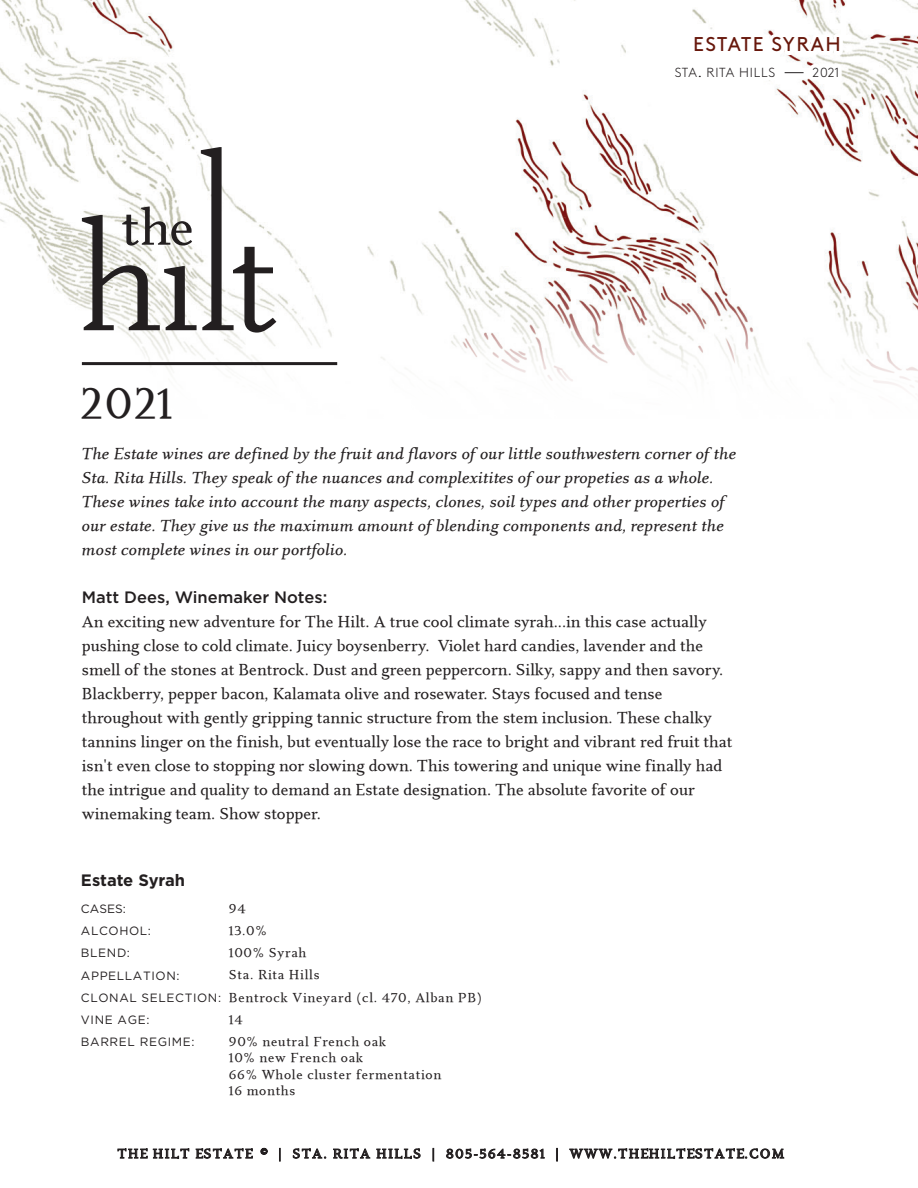
<style>
.page{position:relative;width:918px;height:1188px;background:#fff}
.page>*{position:absolute;margin:0;border:0;box-sizing:border-box;transform-origin:0 0}
.t1{font:45px "Eplica Medium TT";color:#231f20}
.t2{font:19.95px "Brown Std";letter-spacing:.075em;color:#67170b}
.t3{font:16.5px/24px "Eplica Medium TT";color:#231f20}
.t4{font:16.5px/24px "Eplica Medium Italic TT";color:#231f20}
.t5{font:500 16.5px "Gotham";color:#231f20}
.t6{font:700 16.5px "Gotham";letter-spacing:-.005em;color:#231f20}
.t7{font:13.5px/16.2px "Eplica Medium TT";letter-spacing:.05em;color:#231f20}
.t8{font:13.5px "Eplica Medium TT";letter-spacing:.1em;color:#231f20}
.t9{font:300 13.2px "Brown Std";letter-spacing:.06em;color:#231f20}
.t10{font:12px "Gotham";letter-spacing:.05em;color:#231f20}
.s1{font-family:"Gotham";font-size:12px}
</style>
<div class="page">
<img style="left:0;top:0;width:918px;height:388px">
<svg style="left:82px;top:147px;width:194px;height:186px"></svg>
<hr style="left:82px;top:362px;width:255px;height:3px;background:#231f20">
<svg style="left:118px;top:1148px;width:71px;height:11px"></svg>
<svg style="left:196px;top:1148px;width:57px;height:11px"></svg>
<svg style="left:261px;top:1148px;width:6px;height:7px"></svg>
<svg style="left:279px;top:1148px;width:1px;height:13px"></svg>
<svg style="left:293px;top:1148px;width:33px;height:11px"></svg>
<svg style="left:333px;top:1148px;width:37px;height:11px"></svg>
<svg style="left:377px;top:1149px;width:43px;height:10px"></svg>
<svg style="left:433px;top:1148px;width:1px;height:13px"></svg>
<svg style="left:446px;top:1149px;width:99px;height:10px"></svg>
<svg style="left:557px;top:1148px;width:1px;height:13px"></svg>
<svg style="left:569px;top:1148px;width:215px;height:11px"></svg>
<svg style="left:665px;top:27px;width:182px;height:60px"></svg>
<h1 class="t1" style="left:81px;top:378px;width:94px">2021</h1>
<p class="t2" style="left:693px;top:33px;width:149px">ESTATE SYRAH</p>
<p class="t9" style="left:675px;top:65px;width:102px">STA. RITA HILLS</p>
<p class="t9" style="left:812px;top:65px;width:29px">2021</p>
<p class="t4" style="left:82px;top:441px;width:656px">The ±state wines are defined by the fruit and flavors of our little southwestern corner of the Sta. Rita Hills. They speak of the nuances and complexitites of our propeties as a whole.<br>These wines take into account the many aspects, clones, soil types and other properties of our estate. They give us the maximum amount of blending components and, represent the most complete wines in our portfolio.</p>
<p class="t5" style="left:82px;top:586px;width:247px">Matt Dees, Winemaker Notes:</p>
<p class="t3" style="left:82px;top:610px;width:652px">An exciting new adventure for The Hilt. A true cool climate syrah...in this case actually pushing close to cold climate. Juicy boysenberry. Violet hard candies, lavender and the smell of the stones at Bentrock. Dust and green peppercorn. Silky, sappy and then savory.<br>Blackberry, pepper bacon, Kalamata olive and rosewater. Stays focused and tense throughout with gently gripping tannic structure from the stem inclusion. These chalky tannins linger on the finish, but eventually lose the race to bright and vibrant red fruit that isn't even close to stopping nor slowing down. This towering and unique wine finally had the intrigue and quality to demand an ±state designation. The absolute favorite of our winemaking team. Show stopper.</p>
<p class="t6" style="left:81px;top:871px;width:106px">Estate Syrah</p>
<p class="t10" style="left:81px;top:902px;width:46px">CASES:</p>
<p class="t7" style="left:229px;top:900px;width:18px">94</p>
<p class="t10" style="left:81px;top:946px;width:51px">BLEND:</p>
<p class="t7" style="left:229px;top:945px;width:79px">100% Syrah</p>
<p class="t10" style="left:81px;top:969px;width:100px">APPELLATION:</p>
<p class="t10" style="left:81px;top:924px;width:71px">ALCOHOL:</p>
<p class="t7" style="left:229px;top:923px;width:39px">13.0%</p>
<p class="t7" style="left:81px;top:964px;width:403px;line-height:22.4px;text-indent:148px">Sta. Rita Hills<br><span class="s1">CLONAL SELECTION:</span> Bentrock Vineyard (cl. 470, Alban PB)</p>
<p class="t10" style="left:81px;top:1013px;width:70px">VINE AGE:</p>
<p class="t7" style="left:229px;top:1009px;width:159px;line-height:22.2px">14<br>90% neutral French oak</p>
<p class="t7" style="left:229px;top:1050px;width:214px">10% new French oak<br>66% Whole cluster fermentation<br>16 months</p>
<p class="t10" style="left:81px;top:1035px;width:115px">BARREL REGIME:</p>
<p class="t8" style="left:117px;top:1146px;width:669px">TH± HILT ±STAT± <sup>©</sup> | STA. RITA HILLS | 805-564-8581 | WWW.TH±HILT±STAT±.COM</p>
</div>
